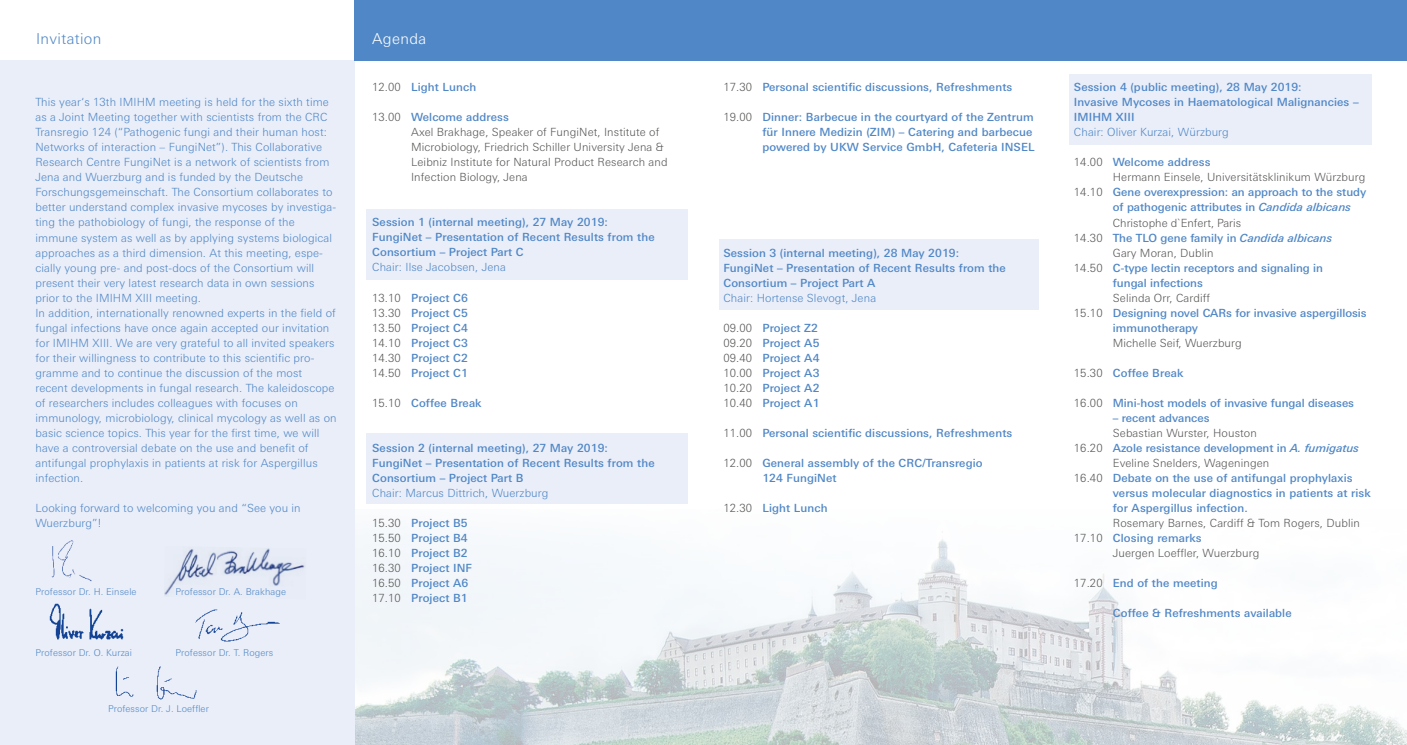
<style>
.page{position:relative;width:1407px;height:745px;background:#fff}
.page>*{position:absolute;margin:0;border:0;box-sizing:border-box;transform-origin:0 0}
.t1{font:300 15px "LT Univers Basic";letter-spacing:.025em;color:#5087c6}
.t2{font:300 15px "LT Univers Basic";letter-spacing:.025em;color:#fff}
.t3{font:500 11.25px/15px "LT Univers Basic";letter-spacing:.01em;color:#5087c6}
.t4{font:300 11.25px/15px "LT Univers Basic";letter-spacing:.01em;color:#5087c6}
.t5{font:300 11.25px/15px "LT Univers Basic";letter-spacing:.01em;color:#575756}
.t6{font:300 9.38px "LT Univers Basic";letter-spacing:.01em;color:#5087c6}
.s1{font-weight:300;color:#575756}
.s2{font-weight:500;color:#5087c6}
.s3{font-style:italic}
</style>
<div class="page">
<img style="left:354px;top:508px;width:1053px;height:236px">
<div style="left:367px;top:208px;width:321px;height:71px;background:#e9eef9"></div>
<div style="left:367px;top:432px;width:321px;height:71px;background:#e9eef9"></div>
<div style="left:719px;top:238px;width:319px;height:71px;background:#e9eef9"></div>
<div style="left:1069px;top:74px;width:302px;height:71px;background:#e9eef9"></div>
<div style="left:0;top:60px;width:354px;height:684px;background:#e9eef9"></div>
<div style="left:354px;top:0;width:1053px;height:60px;background:#5087c6"></div>
<img style="left:164px;top:548px;width:141px;height:48px">
<img style="left:51px;top:540px;width:41px;height:42px">
<img style="left:115px;top:666px;width:82px;height:34px">
<img style="left:195px;top:609px;width:85px;height:33px">
<img style="left:49px;top:603px;width:75px;height:37px">
<h1 class="t1" style="left:36px;top:30px;width:67px">Invitation</h1>
<h1 class="t2" style="left:372px;top:30px;width:56px">Agenda</h1>
<p class="t4" style="left:35px;top:95px;width:303px">This year‘s 13th IMIHM meeting is held for the sixth time as a Joint Meeting together with scientists from the CRC Transregio 124 (“Pathogenic fungi and their human host:<br>Networks of interaction – FungiNet”). This Collaborative Research Centre FungiNet is a network of scientists from Jena and Wuerzburg and is funded by the Deutsche Forschungsgemeinschaft. The Consortium collaborates to better understand complex invasive mycoses by investiga&shy;ting the pathobiology of fungi, the response of the immune system as well as by applying systems biological approaches as a third dimension. At this meeting, espe&shy;cially young pre- and post-docs of the Consortium will present their very latest research data in own sessions prior to the IMIHM XIII meeting.<br>In addition, internationally renowned experts in the field of fungal infections have once again accepted our invitation for IMIHM XIII. We are very grateful to all invited speakers for their willingness to contribute to this scientific pro&shy;gramme and to continue the discussion of the most recent developments in fungal research. The kaleidoscope of researchers includes colleagues with focuses on immunology, microbiology, clinical mycology as well as on basic science topics. This year for the first time, we will have a controversial debate on the use and benefit of antifungal prophylaxis in patients at risk for Aspergillus infection.</p>
<p class="t4" style="left:35px;top:500px;width:267px">Looking forward to welcoming you and “See you in<br>Wuerzburg”!</p>
<p class="t6" style="left:35px;top:585px;width:103px">Professor Dr. H. Einsele</p>
<p class="t6" style="left:35px;top:646px;width:98px">Professor Dr. O. Kurzai</p>
<p class="t6" style="left:175px;top:585px;width:112px">Professor Dr. A. Brakhage</p>
<p class="t6" style="left:175px;top:646px;width:99px">Professor Dr. T. Rogers</p>
<p class="t6" style="left:108px;top:703px;width:102px">Professor Dr. J. Loeffler</p>
<p class="t3" style="left:372px;top:80px;width:106px"><span class="s1">12.00</span> Light Lunch</p>
<p class="t5" style="left:411px;top:110px;width:258px;text-indent:-39px">13.00 <span class="s2">Welcome address<br></span>Axel Brakhage, Speaker of FungiNet, Institute of Microbiology, Friedrich Schiller University Jena &amp; Leibniz Institute for Natural Product Research and Infection Biology, Jena</p>
<p class="t3" style="left:372px;top:215px;width:284px">Session 1 (internal meeting), 27 May 2019:<br>FungiNet – Presentation of Recent Results from the<br>Consortium – Project Part C</p>
<p class="t4" style="left:372px;top:260px;width:135px">Chair: Ilse Jacobsen, Jena</p>
<p class="t3" style="left:372px;top:290px;width:97px;text-align:justify"><span class="s1">13.10</span> Project C6<br><span class="s1">13.30</span> Project C5<br><span class="s1">13.50</span> Project C4<br><span class="s1">14.10</span> Project C3<br><span class="s1">14.30</span> Project C2<br><span class="s1">14.50</span> Project C1</p>
<p class="t3" style="left:372px;top:395px;width:111px"><span class="s1">15.10</span> Coffee Break</p>
<p class="t3" style="left:372px;top:440px;width:284px">Session 2 (internal meeting), 27 May 2019:<br>FungiNet – Presentation of Recent Results from the<br>Consortium – Project Part B</p>
<p class="t4" style="left:372px;top:485px;width:178px">Chair: Marcus Dittrich, Wuerzburg</p>
<p class="t3" style="left:372px;top:515px;width:101px"><span class="s1">15.30</span> Project B5<br><span class="s1">15.50</span> Project B4<br><span class="s1">16.10</span> Project B2<br><span class="s1">16.30</span> Project INF<br><span class="s1">16.50</span> Project A6<br><span class="s1">17.10</span> Project B1</p>
<p class="t3" style="left:723px;top:80px;width:290px"><span class="s1">17.30</span> Personal scientific discussions, Refreshments</p>
<p class="t3" style="left:762px;top:110px;width:274px;text-indent:-39px"><span class="s1">19.00</span> Dinner: Barbecue in the courtyard of the Zentrum für Innere Medizin (ZIM) – Catering and barbecue powered by UKW Service GmbH, Cafeteria INSEL</p>
<p class="t3" style="left:723px;top:245px;width:284px">Session 3 (internal meeting), 28 May 2019:<br>FungiNet – Presentation of Recent Results from the<br>Consortium – Project Part A</p>
<p class="t4" style="left:723px;top:290px;width:154px">Chair: Hortense Slevogt, Jena</p>
<p class="t3" style="left:723px;top:320px;width:98px"><span class="s1">09.00</span> Project Z2<br><span class="s1">09.20</span> Project A5<br><span class="s1">09.40</span> Project A4<br><span class="s1">10.00</span> Project A3<br><span class="s1">10.20</span> Project A2<br><span class="s1">10.40</span> Project A1</p>
<p class="t3" style="left:723px;top:425px;width:290px"><span class="s1">11.00</span> Personal scientific discussions, Refreshments</p>
<p class="t3" style="left:762px;top:455px;width:222px;text-indent:-39px"><span class="s1">12.00</span> General assembly of the CRC/Transregio<br>124 FungiNet</p>
<p class="t3" style="left:723px;top:500px;width:106px"><span class="s1">12.30</span> Light Lunch</p>
<p class="t3" style="left:1074px;top:80px;width:286px">Session 4 (public meeting), 28 May 2019:<br>Invasive Mycoses in Haematological Malignancies –<br>IMIHM XIII</p>
<p class="t4" style="left:1074px;top:125px;width:157px">Chair: Oliver Kurzai, Würzburg</p>
<p class="t3" style="left:1074px;top:155px;width:138px"><span class="s1">14.00</span> Welcome address</p>
<p class="t5" style="left:1113px;top:170px;width:254px">Hermann Einsele, Universitätsklinikum Würzburg</p>
<p class="t3" style="left:1074px;top:185px;width:294px"><span class="s1">14.10</span> Gene overexpression: an approach to the study</p>
<p class="t3" style="left:1113px;top:200px;width:240px">of pathogenic attributes in <span class="s3">Candida albicans</span></p>
<p class="t5" style="left:1113px;top:215px;width:130px">Christophe d`Enfert, Paris</p>
<p class="t3" style="left:1074px;top:230px;width:260px"><span class="s1">14.30</span> The TLO gene family in <span class="s3">Candida albicans</span></p>
<p class="t5" style="left:1113px;top:245px;width:102px">Gary Moran, Dublin</p>
<p class="t3" style="left:1074px;top:260px;width:251px"><span class="s1">14.50</span> C-type lectin receptors and signaling in</p>
<p class="t3" style="left:1113px;top:275px;width:92px">fungal infections</p>
<p class="t5" style="left:1113px;top:290px;width:99px">Selinda Orr, Cardiff</p>
<p class="t3" style="left:1074px;top:305px;width:294px"><span class="s1">15.10</span> Designing novel CARs for invasive aspergillosis</p>
<p class="t3" style="left:1113px;top:320px;width:87px">immunotherapy</p>
<p class="t5" style="left:1113px;top:335px;width:130px">Michelle Seif, Wuerzburg</p>
<p class="t3" style="left:1074px;top:365px;width:111px"><span class="s1">15.30</span> Coffee Break</p>
<p class="t3" style="left:1074px;top:395px;width:282px"><span class="s1">16.00</span> Mini-host models of invasive fungal diseases</p>
<p class="t3" style="left:1113px;top:410px;width:98px">– recent advances</p>
<p class="t5" style="left:1113px;top:425px;width:146px">Sebastian Wurster, Houston</p>
<p class="t3" style="left:1074px;top:440px;width:287px"><span class="s1">16.20</span> Azole resistance development in <span class="s3">A. fumigatus</span></p>
<p class="t5" style="left:1113px;top:455px;width:158px">Eveline Snelders, Wageningen</p>
<p class="t3" style="left:1074px;top:470px;width:280px"><span class="s1">16.40</span> Debate on the use of antifungal prophylaxis</p>
<p class="t3" style="left:1113px;top:485px;width:259px">versus molecular diagnostics in patients at risk</p>
<p class="t3" style="left:1113px;top:500px;width:136px">for Aspergillus infection.</p>
<p class="t5" style="left:1113px;top:515px;width:249px">Rosemary Barnes, Cardiff &amp; Tom Rogers, Dublin</p>
<p class="t3" style="left:1074px;top:530px;width:129px"><span class="s1">17.10</span> Closing remarks</p>
<p class="t5" style="left:1113px;top:545px;width:148px">Juergen Loeffler, Wuerzburg</p>
<p class="t3" style="left:1074px;top:575px;width:145px"><span class="s1">17.20</span> End of the meeting</p>
<p class="t3" style="left:1113px;top:605px;width:180px">Coffee &amp; Refreshments available</p>
</div>
